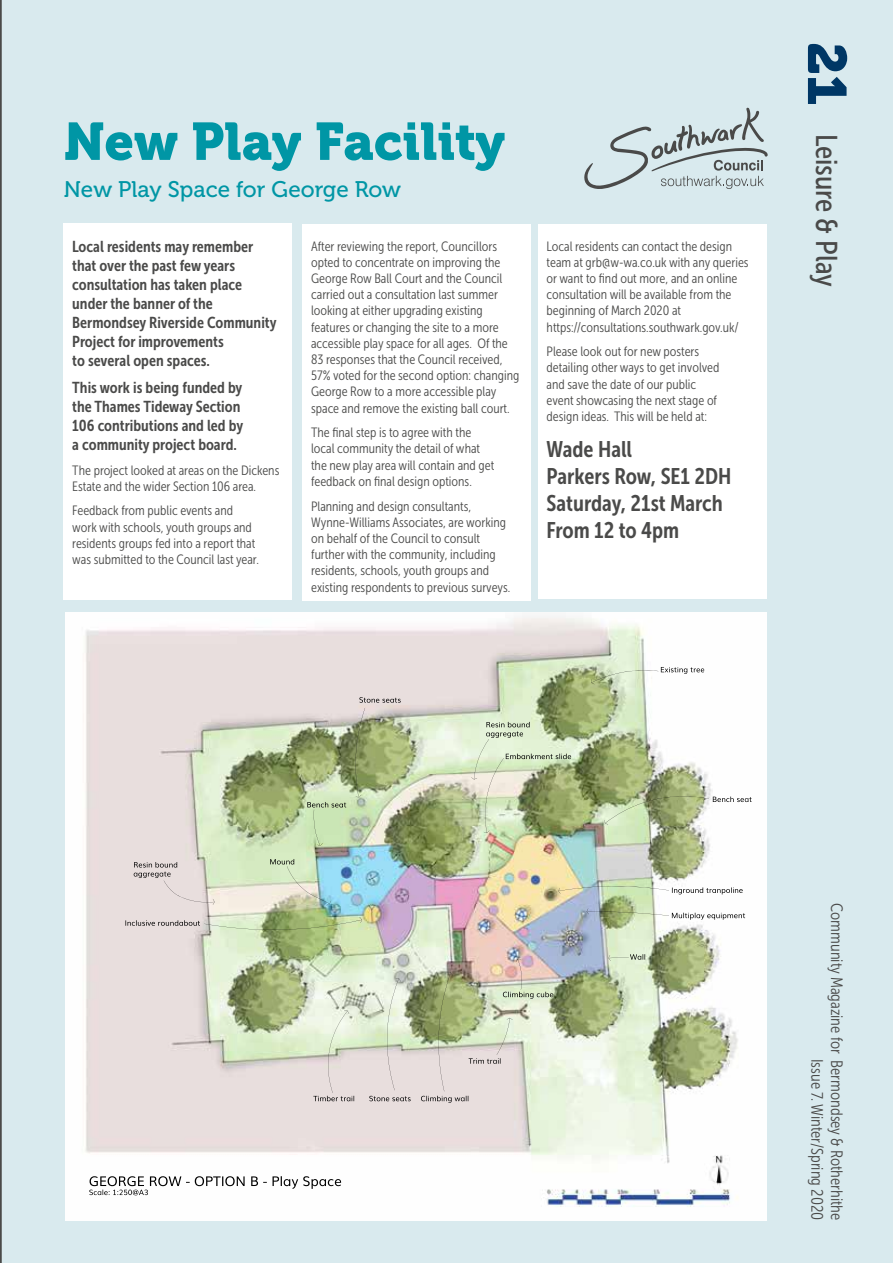
<style>
.page{position:relative;width:893px;height:1263px;background:#d9eaee}
.page>*{position:absolute;margin:0;border:0;box-sizing:border-box;transform-origin:0 0}
.t1{font:52.5px "Museo 900";color:#0096a5}
.t2{font:30px "Museo Sans Cond 500";color:#4a4a49}
.t3{font:22.5px/27px "Museo Sans Cond 700";color:#4a4a49}
.t4{font:22.5px "Museo 500";color:#0096a5}
.t5{font:16.5px/19.8px "Museo Sans Cond 300";color:#4a4a49;text-align:right}
.t6{font:15.75px/18.9px "Museo Sans Cond 700";color:#4a4a49}
.t7{font:13.5px/16.2px "Museo Sans Cond 300";color:#4a4a49}
.s1{font-family:"Museo 900";font-size:54px;color:#003765}
</style>
<div class="page">
<img style="left:66px;top:612px;width:700px;height:608px">
<svg style="left:317px;top:843px;width:6px;height:3px"></svg>
<img style="left:127px;top:1176px;width:183px;height:10px">
<img style="left:89px;top:1189px;width:59px;height:6px">
<img style="left:591px;top:670px;width:67px;height:13px">
<img style="left:484px;top:758px;width:20px;height:75px">
<img style="left:605px;top:794px;width:104px;height:29px">
<img style="left:587px;top:911px;width:82px;height:5px">
<svg style="left:608px;top:955px;width:21px;height:6px"></svg>
<img style="left:437px;top:972px;width:14px;height:119px">
<img style="left:387px;top:978px;width:12px;height:112px">
<img style="left:164px;top:880px;width:50px;height:23px">
<img style="left:287px;top:866px;width:42px;height:38px">
<img style="left:314px;top:809px;width:6px;height:36px">
<img style="left:327px;top:1011px;width:21px;height:82px">
<img style="left:518px;top:959px;width:4px;height:31px">
<img style="left:559px;top:886px;width:110px;height:5px">
<img style="left:497px;top:1018px;width:13px;height:37px">
<img style="left:359px;top:697px;width:38px;height:6px">
<img style="left:307px;top:802px;width:39px;height:5px">
<img style="left:270px;top:859px;width:24px;height:5px">
<img style="left:134px;top:862px;width:43px;height:5px">
<img style="left:486px;top:722px;width:44px;height:5px">
<img style="left:125px;top:920px;width:75px;height:6px">
<img style="left:313px;top:1096px;width:41px;height:5px">
<img style="left:369px;top:1096px;width:38px;height:5px">
<img style="left:421px;top:1096px;width:47px;height:7px">
<img style="left:469px;top:1058px;width:31px;height:6px">
<img style="left:503px;top:992px;width:50px;height:7px">
<img style="left:630px;top:954px;width:15px;height:6px">
<img style="left:672px;top:913px;width:73px;height:7px">
<img style="left:672px;top:887px;width:71px;height:6px">
<img style="left:713px;top:796px;width:39px;height:6px">
<img style="left:506px;top:754px;width:65px;height:5px">
<img style="left:661px;top:667px;width:43px;height:7px">
<img style="left:355px;top:708px;width:10px;height:89px">
<img style="left:204px;top:920px;width:158px;height:10px">
<img style="left:474px;top:739px;width:15px;height:40px">
<div style="left:64px;top:223px;width:228px;height:377px;background:#fff"></div>
<div style="left:303px;top:224px;width:228px;height:376px;background:#fff"></div>
<div style="left:538px;top:224px;width:228px;height:375px;background:#fff"></div>
<svg style="left:584px;top:108px;width:184px;height:81px"></svg>
<hr style="left:0;top:0;width:2px;height:1263px;background:#4a4a49">
<h1 class="t1" style="left:64px;top:112px;width:443px">New Play Facility</h1>
<h3 class="t4" style="left:64px;top:177px;width:339px">New Play Space for George Row</h3>
<p class="t6" style="left:72px;top:237px;width:206px">Local residents may remember that over the past few years consultation has taken place under the banner of the<br>Bermondsey Riverside Community<br>Project for improvements<br>to several open spaces.</p>
<p class="t6" style="left:72px;top:378px;width:172px">This work is being funded by the Thames Tideway Section<br>106 contributions and led by a community project board.</p>
<p class="t7" style="left:72px;top:462px;width:209px">The project looked at areas on the Dickens<br>Estate and the wider Section 106 area.</p>
<p class="t7" style="left:72px;top:503px;width:188px">Feedback from public events and work with schools, youth groups and residents groups fed into a report that was submitted to the Council last year.</p>
<p class="t7" style="left:311px;top:238px;width:210px">After reviewing the report, Councillors opted to concentrate on improving the George Row Ball Court and the Council carried out a consultation last summer looking at either upgrading existing features or changing the site to a more accessible play space for all ages. Of the 83 responses that the Council received, 57% voted for the second option: changing George Row to a more accessible play space and remove the existing ball court.</p>
<p class="t7" style="left:311px;top:425px;width:185px">The final step is to agree with the local community the detail of what the new play area will contain and get feedback on final design options.</p>
<p class="t7" style="left:311px;top:498px;width:201px">Planning and design consultants, Wynne-Williams Associates, are working on behalf of the Council to consult further with the community, including residents, schools, youth groups and existing respondents to previous surveys.</p>
<p class="t7" style="left:547px;top:238px;width:203px">Local residents can contact the design team at grb@w-wa.co.uk with any queries or want to find out more, and an online consultation will be available from the beginning of March 2020 at https://consultations.southwark.gov.uk/</p>
<p class="t7" style="left:547px;top:344px;width:174px">Please look out for new posters detailing other ways to get involved and save the date of our public event showcasing the next stage of design ideas. This will be held at:</p>
<h3 class="t3" style="left:547px;top:435px;width:186px">Wade Hall<br>Parkers Row, SE1 2DH<br>Saturday, 21st March<br>From 12 to 4pm</h3>
<h2 class="t2" style="left:843px;top:43px;width:246px;rotate:90deg"><span class="s1">21</span> Leisure &amp; Play</h2>
<p class="t5" style="left:847px;top:903px;width:319px;rotate:90deg">Community Magazine for Bermondsey &amp; Rotherhithe<br>Issue 7. Winter/Spring 2020</p>
</div>
